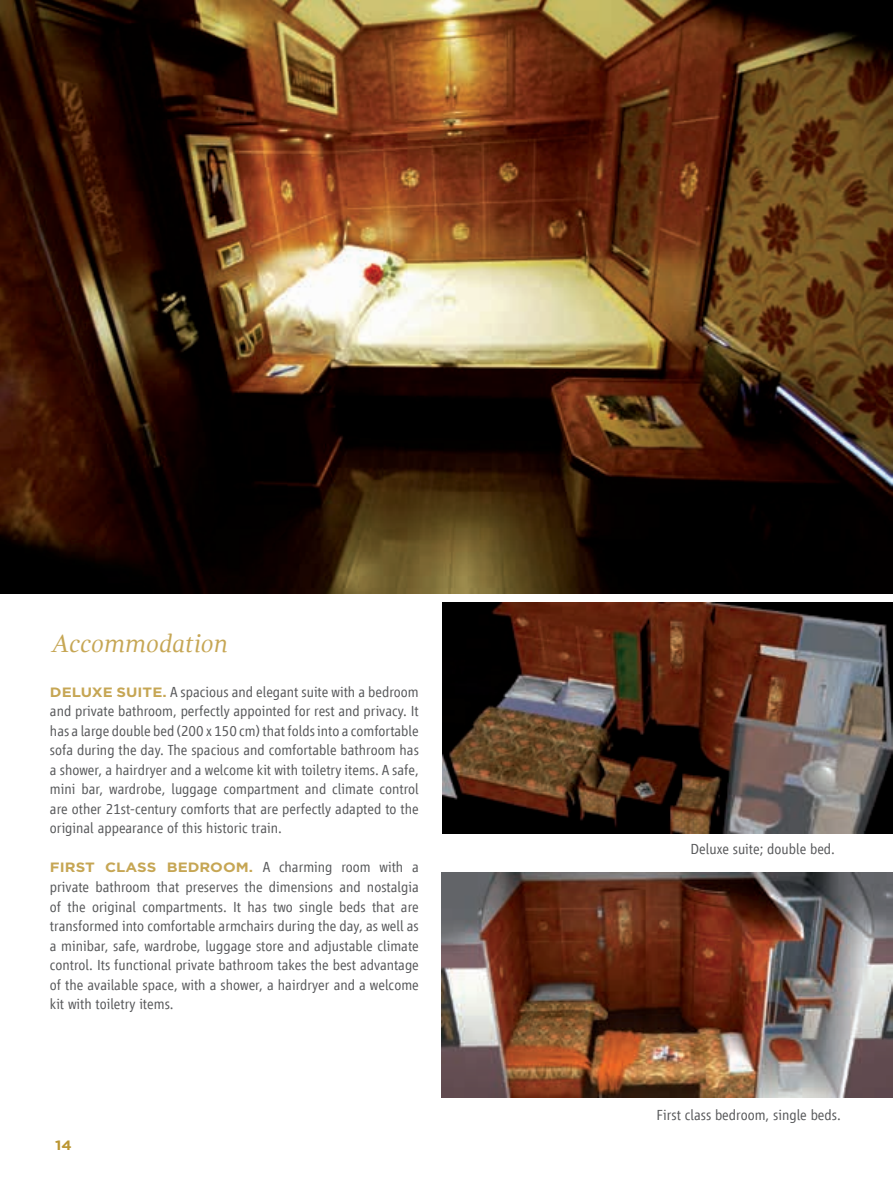
<style>
.page{position:relative;width:893px;height:1191px;background:#fff}
.page>*{position:absolute;margin:0;border:0;box-sizing:border-box;transform-origin:0 0}
.t1{font:italic 25.5px "Gandhi Serif";color:#c6a654}
.t2{font:300 15px/19.5px "Renfe Vialog";color:#57585a;text-align:justify}
.t3{font:700 13.5px "Gotham";color:#c6a654;scale:1.11 1}
.t4{font:700 13.5px "Gotham";color:#bb9632;scale:1.11 1}
.s1{font-family:"Gotham";font-weight:700;font-size:13.5px;color:#c6a654}
.s2{font-family:"Renfe Vialog";font-weight:300;font-size:15px;color:#57585a}
</style>
<div class="page">
<img style="left:0;top:0;width:893px;height:594px">
<img style="left:442px;top:872px;width:451px;height:225px">
<img style="left:443px;top:603px;width:450px;height:230px">
<h1 class="t1" style="left:51px;top:629px;width:178px">Accommodation</h1>
<p class="t2" style="left:50px;top:682px;width:370px"><span class="s1">DELUXE SUITE.</span> A spacious and elegant suite with a bedroom and private bathroom, perfectly appointed for rest and privacy. It has a large double bed (200 x 150 cm) that folds into a comfortable sofa during the day. The spacious and comfortable bathroom has a shower, a hairdryer and a welcome kit with toiletry items. A safe, mini bar, wardrobe, luggage compartment and climate control are other 21st-century comforts that are perfectly adapted to the original appearance of this historic train.</p>
<p class="t3" style="left:50px;top:858px;width:334px">FIRST CLASS BEDROOM. <span class="s2">A charming room with a</span></p>
<p class="t2" style="left:50px;top:877px;width:370px">private bathroom that preserves the dimensions and nostalgia of the original compartments. It has two single beds that are transformed into comfortable armchairs during the day, as well as a minibar, safe, wardrobe, luggage store and adjustable climate control. Its functional private bathroom takes the best advantage of the available space, with a shower, a hairdryer and a welcome kit with toiletry items.</p>
<p class="t4" style="left:55px;top:1136px;width:17px">14</p>
<p class="t2" style="left:690px;top:838px;width:146px">Deluxe suite; double bed.</p>
<p class="t2" style="left:657px;top:1105px;width:186px">First class bedroom, single beds.</p>
</div>
